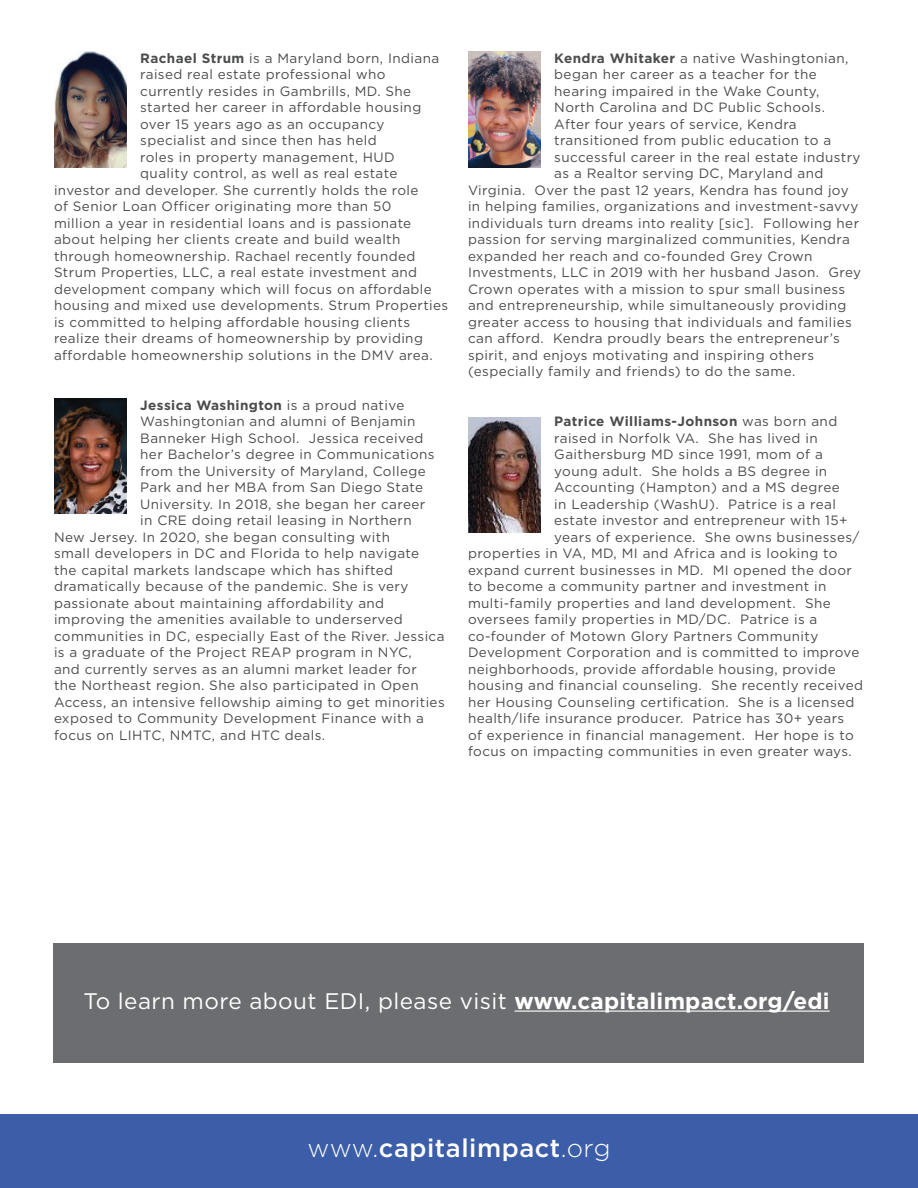
<style>
.page{position:relative;width:918px;height:1188px;background:#fff}
.page>*{position:absolute;margin:0;border:0;box-sizing:border-box;transform-origin:0 0}
.t1{font:500 25.5px "Gotham";letter-spacing:.02em;color:#fff}
.t2{font:22.5px "Gotham";letter-spacing:.02em;color:#fff}
.t3{font:13.5px "Gotham";letter-spacing:.03em;color:#4b4c4d}
.t4{font:700 13.5px "Gotham";letter-spacing:.03em;color:#4b4c4d}
.s1{font-weight:700}
.s2{font-weight:400}
.s3{font-weight:300}
</style>
<div class="page">
<div style="left:0;top:1115px;width:918px;height:73px;background:#3c5da8"></div>
<img style="left:54px;top:52px;width:73px;height:115px">
<img style="left:54px;top:399px;width:73px;height:115px">
<img style="left:468px;top:52px;width:73px;height:115px">
<img style="left:468px;top:417px;width:73px;height:115px">
<div style="left:54px;top:943px;width:810px;height:119px;background:#6c6d70"></div>
<hr style="left:514px;top:1011px;width:316px;height:1px;background:#fff">
<p class="t3" style="left:140px;top:49px;width:300px"><span class="s1">Rachael Strum</span> is a Maryland born, Indiana</p>
<p class="t3" style="left:140px;top:66px;width:247px">raised real estate professional who</p>
<p class="t3" style="left:140px;top:82px;width:273px">currently resides in Gambrills, MD. She</p>
<p class="t3" style="left:140px;top:99px;width:283px">started her career in affordable housing</p>
<p class="t3" style="left:140px;top:115px;width:246px">over 15 years ago as an occupancy</p>
<p class="t3" style="left:140px;top:132px;width:238px">specialist and since then has held</p>
<p class="t3" style="left:140px;top:148px;width:256px">roles in property management, HUD</p>
<p class="t3" style="left:140px;top:165px;width:259px">quality control, as well as real estate</p>
<p class="t3" style="left:54px;top:181px;width:366px">investor and developer. She currently holds the role</p>
<p class="t3" style="left:54px;top:198px;width:339px">of Senior Loan Officer originating more than 50</p>
<p class="t3" style="left:54px;top:214px;width:359px">million a year in residential loans and is passionate</p>
<p class="t3" style="left:54px;top:231px;width:348px">about helping her clients create and build wealth</p>
<p class="t3" style="left:54px;top:247px;width:363px">through homeownership. Rachael recently founded</p>
<p class="t3" style="left:54px;top:264px;width:365px">Strum Properties, LLC, a real estate investment and</p>
<p class="t3" style="left:54px;top:280px;width:379px">development company which will focus on affordable</p>
<p class="t3" style="left:54px;top:297px;width:396px">housing and mixed use developments. Strum Properties</p>
<p class="t3" style="left:54px;top:313px;width:358px">is committed to helping affordable housing clients</p>
<p class="t3" style="left:54px;top:330px;width:371px">realize their dreams of homeownership by providing</p>
<p class="t3" style="left:54px;top:346px;width:380px">affordable homeownership solutions in the DMV area.</p>
<p class="t4" style="left:140px;top:396px;width:266px">Jessica Washington <span class="s2">is a proud native</span></p>
<p class="t3" style="left:140px;top:413px;width:277px">Washingtonian and alumni of Benjamin</p>
<p class="t3" style="left:140px;top:429px;width:285px">Banneker High School. Jessica received</p>
<p class="t3" style="left:140px;top:446px;width:296px">her Bachelor’s degree in Communications</p>
<p class="t3" style="left:140px;top:462px;width:287px">from the University of Maryland, College</p>
<p class="t3" style="left:140px;top:479px;width:285px">Park and her MBA from San Diego State</p>
<p class="t3" style="left:140px;top:495px;width:287px">University. In 2018, she began her career</p>
<p class="t3" style="left:140px;top:512px;width:273px">in CRE doing retail leasing in Northern</p>
<p class="t3" style="left:54px;top:528px;width:338px">New Jersey. In 2020, she began consulting with</p>
<p class="t3" style="left:54px;top:545px;width:367px">small developers in DC and Florida to help navigate</p>
<p class="t3" style="left:54px;top:561px;width:341px">the capital markets landscape which has shifted</p>
<p class="t3" style="left:54px;top:578px;width:356px">dramatically because of the pandemic. She is very</p>
<p class="t3" style="left:54px;top:594px;width:332px">passionate about maintaining affordability and</p>
<p class="t3" style="left:54px;top:611px;width:350px">improving the amenities available to underserved</p>
<p class="t3" style="left:54px;top:627px;width:392px">communities in DC, especially East of the River. Jessica</p>
<p class="t3" style="left:54px;top:644px;width:359px">is a graduate of the Project REAP program in NYC,</p>
<p class="t3" style="left:54px;top:660px;width:364px">and currently serves as an alumni market leader for</p>
<p class="t3" style="left:54px;top:677px;width:366px">the Northeast region. She also participated in Open</p>
<p class="t3" style="left:54px;top:693px;width:392px">Access, an intensive fellowship aiming to get minorities</p>
<p class="t3" style="left:54px;top:710px;width:372px">exposed to Community Development Finance with a</p>
<p class="t3" style="left:54px;top:726px;width:273px">focus on LIHTC, NMTC, and HTC deals.</p>
<p class="t3" style="left:554px;top:49px;width:296px"><span class="s1">Kendra Whitaker</span> a native Washingtonian,</p>
<p class="t3" style="left:554px;top:66px;width:264px">began her career as a teacher for the</p>
<p class="t3" style="left:554px;top:82px;width:267px">hearing impaired in the Wake County,</p>
<p class="t3" style="left:554px;top:99px;width:272px">North Carolina and DC Public Schools.</p>
<p class="t3" style="left:554px;top:115px;width:244px">After four years of service, Kendra</p>
<p class="t3" style="left:554px;top:132px;width:278px">transitioned from public education to a</p>
<p class="t3" style="left:554px;top:148px;width:308px">successful career in the real estate industry</p>
<p class="t3" style="left:554px;top:165px;width:271px">as a Realtor serving DC, Maryland and</p>
<p class="t3" style="left:468px;top:181px;width:382px">Virginia. Over the past 12 years, Kendra has found joy</p>
<p class="t3" style="left:468px;top:198px;width:392px">in helping families, organizations and investment-savvy</p>
<p class="t3" style="left:468px;top:214px;width:393px">individuals turn dreams into reality [sic]. Following her</p>
<p class="t3" style="left:468px;top:231px;width:384px">passion for serving marginalized communities, Kendra</p>
<p class="t3" style="left:468px;top:247px;width:346px">expanded her reach and co-founded Grey Crown</p>
<p class="t3" style="left:468px;top:264px;width:395px">Investments, LLC in 2019 with her husband Jason. Grey</p>
<p class="t3" style="left:468px;top:280px;width:379px">Crown operates with a mission to spur small business</p>
<p class="t3" style="left:468px;top:297px;width:380px">and entrepreneurship, while simultaneously providing</p>
<p class="t3" style="left:468px;top:313px;width:385px">greater access to housing that individuals and families</p>
<p class="t3" style="left:468px;top:330px;width:373px">can afford. Kendra proudly bears the entrepreneur’s</p>
<p class="t3" style="left:468px;top:346px;width:348px">spirit, and enjoys motivating and inspiring others</p>
<p class="t3" style="left:468px;top:363px;width:329px">(especially family and friends) to do the same.</p>
<p class="t4" style="left:554px;top:413px;width:285px">Patrice Williams-Johnson <span class="s2">was born and</span></p>
<p class="t3" style="left:554px;top:429px;width:265px">raised in Norfolk VA. She has lived in</p>
<p class="t3" style="left:554px;top:446px;width:270px">Gaithersburg MD since 1991, mom of a</p>
<p class="t3" style="left:554px;top:462px;width:275px">young adult. She holds a BS degree in</p>
<p class="t3" style="left:554px;top:479px;width:287px">Accounting (Hampton) and a MS degree</p>
<p class="t3" style="left:554px;top:495px;width:283px">in Leadership (WashU). Patrice is a real</p>
<p class="t3" style="left:554px;top:512px;width:295px">estate investor and entrepreneur with 15+</p>
<p class="t3" style="left:554px;top:528px;width:307px">years of experience. She owns businesses/</p>
<p class="t3" style="left:468px;top:545px;width:371px">properties in VA, MD, MI and Africa and is looking to</p>
<p class="t3" style="left:468px;top:561px;width:385px">expand current businesses in MD. MI opened the door</p>
<p class="t3" style="left:468px;top:578px;width:360px">to become a community partner and investment in</p>
<p class="t3" style="left:468px;top:594px;width:364px">multi-family properties and land development. She</p>
<p class="t3" style="left:468px;top:611px;width:351px">oversees family properties in MD/DC. Patrice is a</p>
<p class="t3" style="left:468px;top:627px;width:352px">co-founder of Motown Glory Partners Community</p>
<p class="t3" style="left:468px;top:644px;width:393px">Development Corporation and is committed to improve</p>
<p class="t3" style="left:468px;top:660px;width:369px">neighborhoods, provide affordable housing, provide</p>
<p class="t3" style="left:468px;top:677px;width:397px">housing and financial counseling. She recently received</p>
<p class="t3" style="left:468px;top:693px;width:388px">her Housing Counseling certification. She is a licensed</p>
<p class="t3" style="left:468px;top:710px;width:378px">health/life insurance producer. Patrice has 30+ years</p>
<p class="t3" style="left:468px;top:726px;width:387px">of experience in financial management. Her hope is to</p>
<p class="t3" style="left:468px;top:743px;width:385px">focus on impacting communities in even greater ways.</p>
<h2 class="t2" style="left:84px;top:986px;width:748px">To learn more about EDI, please visit <span class="s1">www.capitalimpact.org/edi</span></h2>
<h1 class="t1" style="left:307px;top:1131px;width:305px"><span class="s3">www.</span>capitalimpact<span class="s3">.org</span></h1>
</div>
